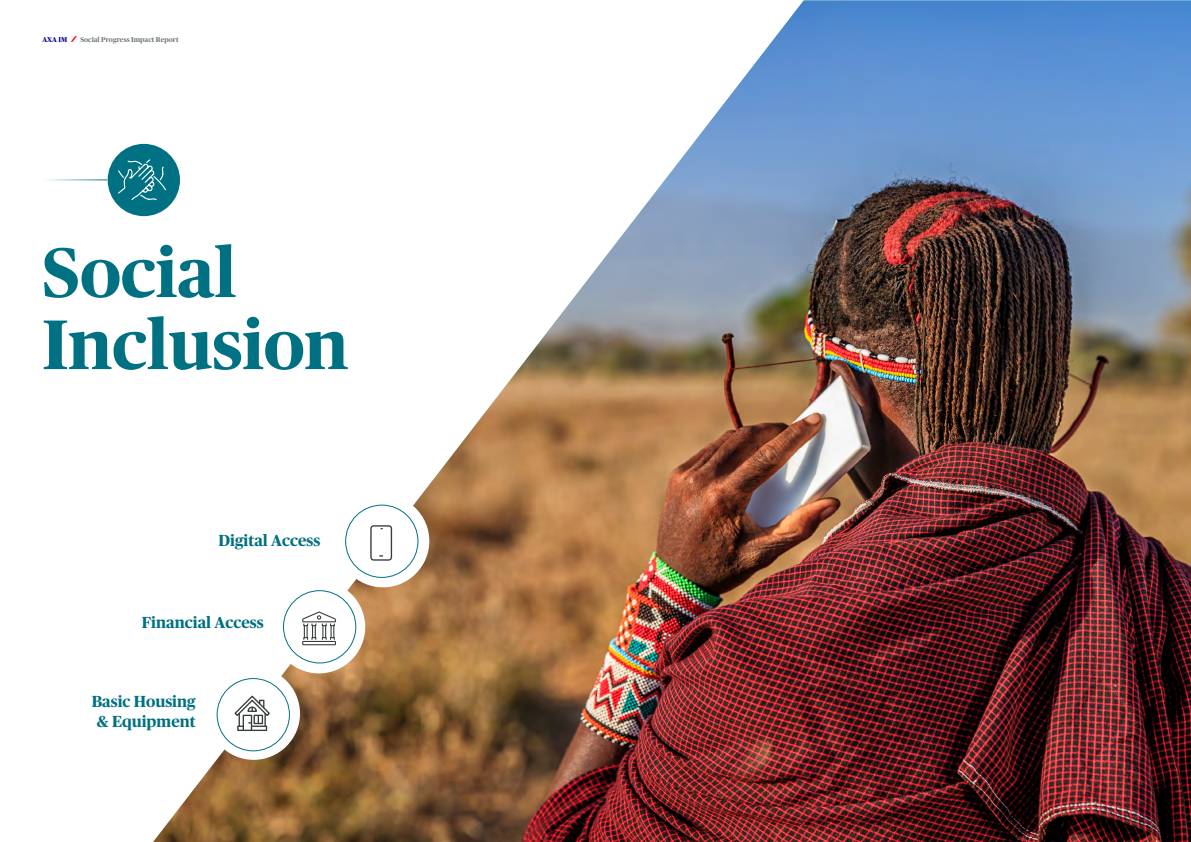
<style>
.page{position:relative;width:1191px;height:842px;background:#fff}
.page>*{position:absolute;margin:0;border:0;box-sizing:border-box;transform-origin:0 0}
.t1{font:700 70px/72px "Publico Headline";color:#007182}
.t2{font:700 16px/19.2px "Publico Headline";color:#007182;text-align:center}
.t3{font:700 7px "Publico Headline";color:#6f7778}
.t4{font:700 7px "Publico Headline";color:#000093}
</style>
<div class="page">
<svg style="left:71px;top:36px;width:6px;height:6px"></svg>
<img style="left:153px;top:0;width:1038px;height:842px">
<div style="left:337px;top:495px;width:92px;height:92px;background:#fff;border-radius:50%"></div>
<div style="left:272px;top:581px;width:93px;height:92px;background:#fff;border-radius:50%"></div>
<div style="left:207px;top:667px;width:93px;height:93px;background:#fff;border-radius:50%"></div>
<div style="left:217px;top:678px;width:73px;height:73px;border:1px solid #007182;border-radius:50%"></div>
<svg style="left:234px;top:695px;width:36px;height:36px"></svg>
<div style="left:345px;top:505px;width:73px;height:73px;border:1px solid #007182;border-radius:50%"></div>
<div style="left:370px;top:525px;width:22px;height:36px;border:1px solid #373c3c;border-radius:3px"></div>
<hr style="left:0;top:179px;width:107px;height:1px;background:#007182">
<div style="left:108px;top:144px;width:72px;height:72px;background:#007182;border-radius:50%"></div>
<svg style="left:117px;top:153px;width:50px;height:47px"></svg>
<div style="left:283px;top:590px;width:73px;height:73px;border:1px solid #007182;border-radius:50%"></div>
<svg style="left:302px;top:611px;width:34px;height:34px"></svg>
<p class="t4" style="left:43px;top:34px;width:26px">AXA IM</p>
<p class="t3" style="left:80px;top:34px;width:100px">Social Progress Impact Report</p>
<h1 class="t1" style="left:43px;top:232px;width:307px">Social<br>Inclusion</h1>
<p class="t2" style="left:219px;top:530px;width:103px">Digital Access</p>
<p class="t2" style="left:142px;top:612px;width:123px">Financial Access</p>
<p class="t2" style="left:92px;top:691px;width:105px">Basic Housing &amp; Equipment</p>
</div>
